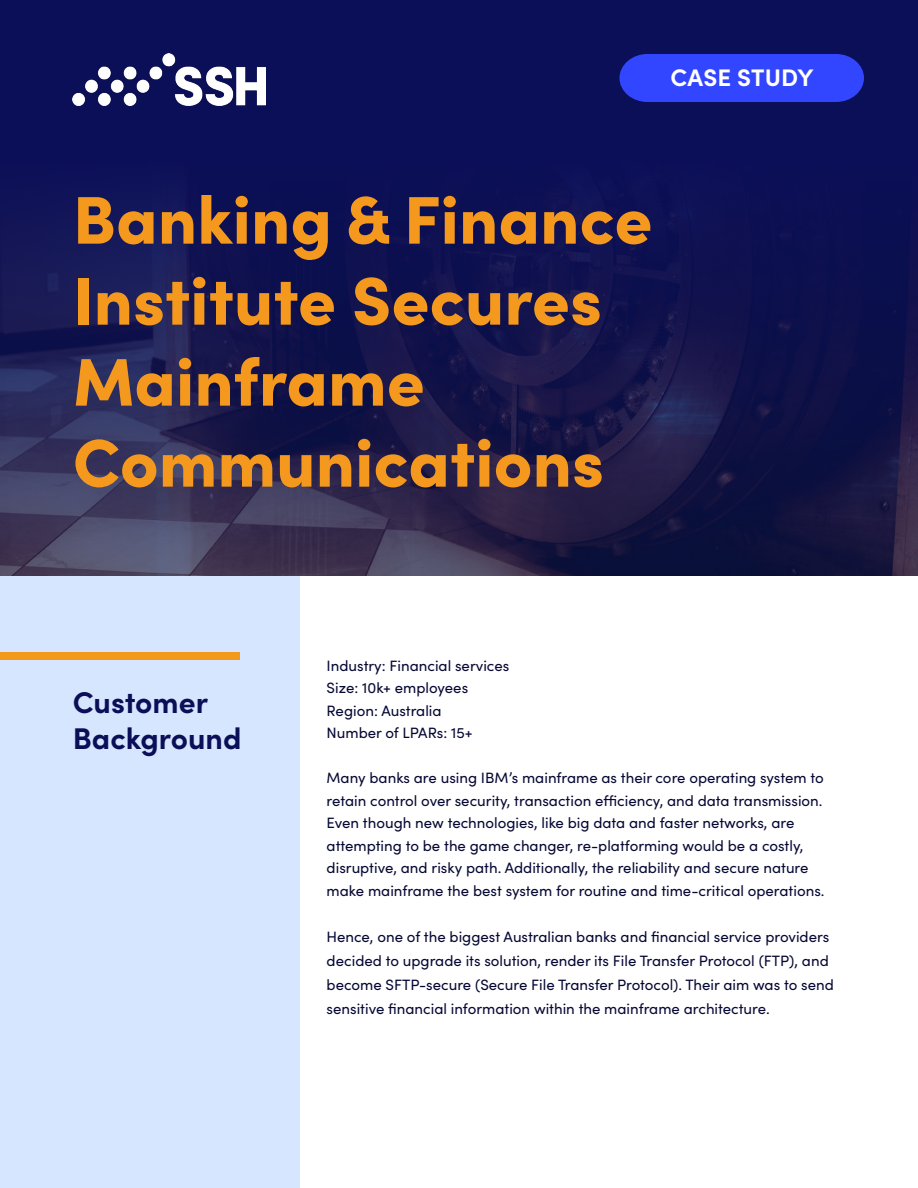
<style>
.page{position:relative;width:918px;height:1188px;background:#fff}
.page>*{position:absolute;margin:0;border:0;box-sizing:border-box;transform-origin:0 0}
.t1{font:900 67.5px/81px "Sofia Pro";color:#f4991d}
.t2{font:700 30px/36px "Sofia Pro";color:#0b0f58}
.t3{font:700 24px "Sofia Pro";letter-spacing:.01em;color:#fff}
.t4{font:15px/22.5px "Sofia Pro";color:#060934}
</style>
<div class="page">
<svg style="left:0;top:0;width:918px;height:576px;background:#171851"></svg>
<img style="left:73px;top:54px;width:193px;height:51px">
<div style="left:0;top:576px;width:300px;height:612px;background:#d7e6ff"></div>
<div style="left:0;top:652px;width:240px;height:8px;background:#f5991c"></div>
<div style="left:619px;top:54px;width:245px;height:48px;background:#3246ff"></div>
<h3 class="t3" style="left:671px;top:59px;width:145px">CASE STUDY</h3>
<h1 class="t1" style="left:73px;top:173px;width:581px">Banking &amp; Finance<br>Institute Secures<br>Mainframe<br>Communications</h1>
<h2 class="t2" style="left:73px;top:682px;width:170px">Customer<br>Background</h2>
<p class="t4" style="left:327px;top:653px;width:184px">Industry: Financial services<br>Size: 10k+ employees<br>Region: Australia<br>Number of LPARs: 15+</p>
<p class="t4" style="left:327px;top:766px;width:499px">Many banks are using IBM’s mainframe as their core operating system to retain control over security, transaction efficiency, and data transmission.<br>Even though new technologies, like big data and faster networks, are attempting to be the game changer, re-platforming would be a costly, disruptive, and risky path. Additionally, the reliability and secure nature make mainframe the best system for routine and time-critical operations.</p>
<p class="t4" style="left:327px;top:924px;width:509px;line-height:24px">Hence, one of the biggest Australian banks and financial service providers decided to upgrade its solution, render its File Transfer Protocol (FTP), and become SFTP-secure (Secure File Transfer Protocol). Their aim was to send sensitive financial information within the mainframe architecture.</p>
</div>
